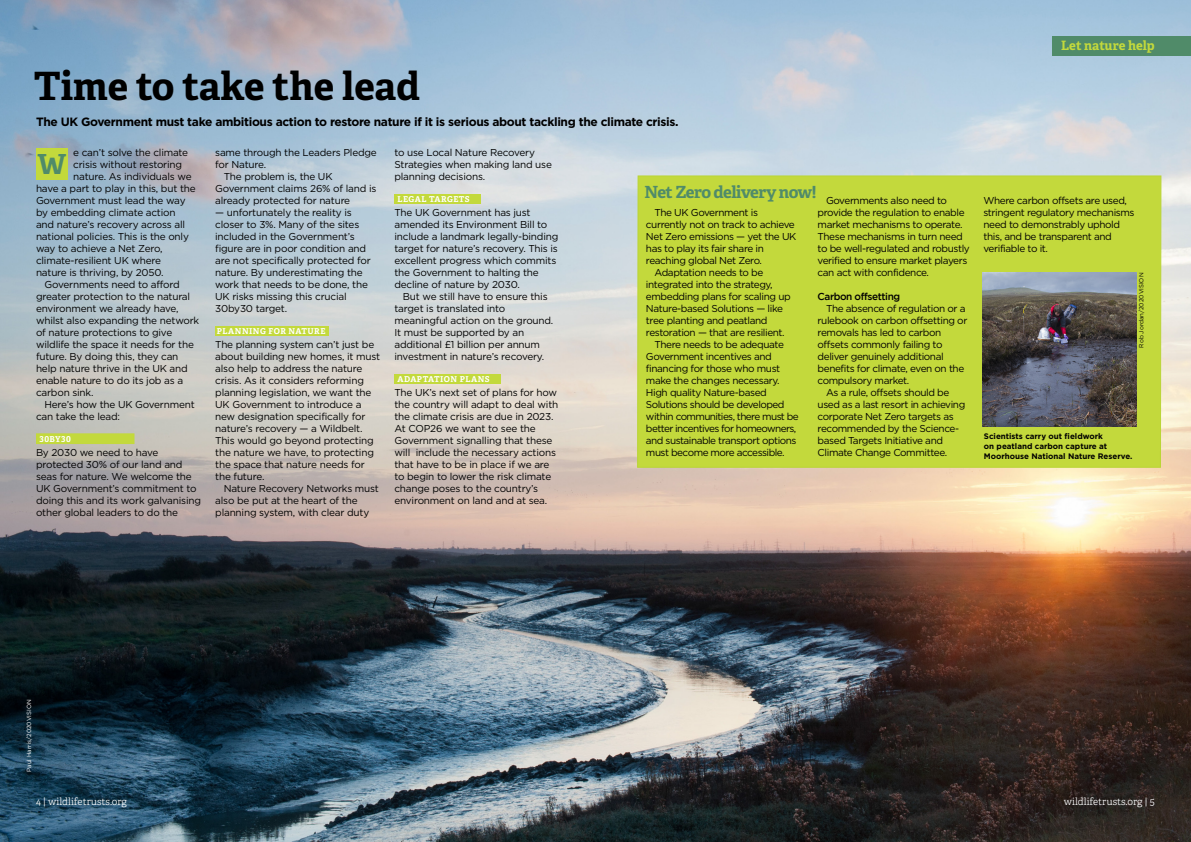
<style>
.page{position:relative;width:1191px;height:842px;background:#fff}
.page>*{position:absolute;margin:0;border:0;box-sizing:border-box;transform-origin:0 0}
.t1{font:700 39px "Adelle";color:#000}
.t2{font:700 27.6px "Adelle";color:#508b69}
.Stand_first_DH_New{font:700 16.7px "Adelle";letter-spacing:-.035em;color:#508b69}
.t3{font:700 12.9px "Adelle";color:#c3d93c}
.Stand_first_DH_New-2{font:700 12px "Gotham";letter-spacing:-.03em;color:#000}
.Body_DH_NEW{font:10px/12px "Gotham";letter-spacing:-.02em;color:#000}
.Body_DH_NEW-2{font:10px/12px "Gotham";letter-spacing:-.04em;color:#000}
.Body_DH_NEW-3{font:10px/12px "Gotham";letter-spacing:-.05em;color:#000}
.t4{font:300 10px "Adelle";color:#fff}
.Body_DH_NEW-4{font:500 10px "Gotham";letter-spacing:-.04em;color:#000}
.t5{font:700 8.1px "Adelle";letter-spacing:.06em;color:#fff}
.Caption_DH_new{font:700 8px/10px "Gotham";color:#000}
.Caption_DH_new-2{font:6px "Gotham";color:#fff}
.Caption_DH_new-3{font:6px "Gotham";color:#000}
</style>
<div class="page">
<img style="left:0;top:0;width:1191px;height:842px">
<div style="left:1052px;top:36px;width:139px;height:20px;background:#508b69"></div>
<div style="left:636px;top:175px;width:526px;height:293px;background:#c3d93c"></div>
<img style="left:982px;top:272px;width:154px;height:155px">
<div style="left:36px;top:148px;width:32px;height:32px;background:#c3d93c"></div>
<div style="left:36px;top:433px;width:98px;height:11px;background:#c3d93c;border:1px solid #c3d93c"></div>
<div style="left:215px;top:326px;width:113px;height:10px;background:#c3d93c"></div>
<div style="left:394px;top:194px;width:87px;height:10px;background:#c3d93c"></div>
<div style="left:394px;top:374px;width:107px;height:10px;background:#c3d93c"></div>
<p class="t1" style="left:34px;top:58px;width:388px">Time to take the lead</p>
<p class="Stand_first_DH_New-2" style="left:36px;top:115px;width:644px">The UK Government must take ambitious action to restore nature if it is serious about tackling the climate crisis.</p>
<p class="Body_DH_NEW" style="left:73px;top:146px;width:116px">e can’t solve the climate</p>
<p class="Body_DH_NEW" style="left:73px;top:158px;width:110px">crisis without restoring</p>
<p class="Body_DH_NEW" style="left:73px;top:170px;width:120px">nature. As individuals we</p>
<p class="Body_DH_NEW" style="left:36px;top:182px;width:161px">have a part to play in this, but the</p>
<p class="Body_DH_NEW" style="left:36px;top:194px;width:151px">Government must lead the way</p>
<p class="Body_DH_NEW" style="left:36px;top:206px;width:141px">by embedding climate action</p>
<p class="Body_DH_NEW" style="left:36px;top:218px;width:151px">and nature’s recovery across all</p>
<p class="Body_DH_NEW" style="left:36px;top:230px;width:154px">national policies. This is the only</p>
<p class="Body_DH_NEW" style="left:36px;top:242px;width:128px">way to achieve a Net Zero,</p>
<p class="Body_DH_NEW" style="left:36px;top:254px;width:127px">climate-resilient UK where</p>
<p class="Body_DH_NEW" style="left:36px;top:266px;width:129px">nature is thriving, by 2050.</p>
<p class="Body_DH_NEW" style="left:36px;top:278px;width:165px;text-indent:9px">Governments need to afford greater protection to the natural environment we already have, whilst also expanding the network of nature protections to give wildlife the space it needs for the future. By doing this, they can help nature thrive in the UK and enable nature to do its job as a carbon sink.</p>
<p class="Body_DH_NEW" style="left:36px;top:398px;width:160px;text-indent:9px">Here’s how the UK Government can take the lead:</p>
<p class="t5" style="left:40px;top:433px;width:33px">30BY30</p>
<p class="Body_DH_NEW" style="left:36px;top:446px;width:166px">By 2030 we need to have protected 30% of our land and seas for nature. We welcome the<br>UK Government’s commitment to doing this and its work galvanising other global leaders to do the</p>
<p class="t2" style="left:37px;top:144px;width:30px">W</p>
<p class="Body_DH_NEW" style="left:215px;top:146px;width:163px">same through the Leaders Pledge for Nature.</p>
<p class="Body_DH_NEW" style="left:215px;top:170px;width:163px;text-indent:9px">The problem is, the UK<br>Government claims 26% of land is already protected for nature</p>
<p class="Body_DH_NEW" style="left:215px;top:206px;width:157px">— unfortunately the reality is closer to 3%. Many of the sites included in the Government’s figure are in poor condition and are not specifically protected for nature. By underestimating the work that needs to be done, the<br>UK risks missing this crucial<br>30by30 target.</p>
<p class="t5" style="left:217px;top:325px;width:110px">PLANNING FOR NATURE</p>
<p class="Body_DH_NEW" style="left:215px;top:338px;width:166px">The planning system can’t just be about building new homes, it must also help to address the nature crisis. As it considers reforming planning legislation, we want the<br>UK Government to introduce a new designation specifically for nature’s recovery — a Wildbelt.<br>This would go beyond protecting the nature we have, to protecting the space that nature needs for the future.</p>
<p class="Body_DH_NEW" style="left:215px;top:482px;width:165px;text-indent:9px">Nature Recovery Networks must also be put at the heart of the planning system, with clear duty</p>
<p class="Body_DH_NEW" style="left:394px;top:146px;width:159px">to use Local Nature Recovery<br>Strategies when making land use planning decisions.</p>
<p class="t5" style="left:397px;top:193px;width:74px">LEGAL TARGETS</p>
<p class="Body_DH_NEW" style="left:394px;top:206px;width:165px">The UK Government has just amended its Environment Bill to include a landmark legally-binding target for nature’s recovery. This is excellent progress which commits the Government to halting the decline of nature by 2030.</p>
<p class="Body_DH_NEW" style="left:394px;top:290px;width:160px;text-indent:9px">But we still have to ensure this target is translated into meaningful action on the ground.<br>It must be supported by an additional £1 billion per annum investment in nature’s recovery.</p>
<p class="t5" style="left:397px;top:373px;width:94px">ADAPTATION PLANS</p>
<p class="Body_DH_NEW" style="left:394px;top:386px;width:165px">The UK’s next set of plans for how the country will adapt to deal with the climate crisis are due in 2023.<br>At COP26 we want to see the<br>Government signalling that these will include the necessary actions that have to be in place if we are to begin to lower the risk climate change poses to the country’s environment on land and at sea.</p>
<p class="Stand_first_DH_New" style="left:644px;top:180px;width:174px">Net Zero delivery now!</p>
<p class="Body_DH_NEW-2" style="left:646px;top:206px;width:152px;text-indent:9px">The UK Government is currently not on track to achieve<br>Net Zero emissions — yet the UK has to play its fair share in reaching global Net Zero.</p>
<p class="Body_DH_NEW-2" style="left:646px;top:266px;width:146px;text-indent:9px">Adaptation needs to be integrated into the strategy, embedding plans for scaling up<br>Nature-based Solutions — like tree planting and peatland restoration — that are resilient.</p>
<p class="Body_DH_NEW-3" style="left:646px;top:338px;width:154px;text-indent:9px">There needs to be adequate<br>Government incentives and financing for those who must make the changes necessary.<br>High quality Nature-based<br>Solutions should be developed within communities, there must be better incentives for homeowners, and sustainable transport options must become more accessible.</p>
<p class="Body_DH_NEW-2" style="left:817px;top:194px;width:154px;text-indent:9px">Governments also need to provide the regulation to enable market mechanisms to operate.<br>These mechanisms in turn need to be well-regulated and robustly verified to ensure market players can act with confidence.</p>
<p class="Body_DH_NEW-4" style="left:817px;top:291px;width:84px">Carbon offsetting</p>
<p class="Body_DH_NEW-2" style="left:817px;top:302px;width:151px;text-indent:9px">The absence of regulation or a rulebook on carbon offsetting or removals has led to carbon offsets commonly failing to deliver genuinely additional benefits for climate, even on the compulsory market.</p>
<p class="Body_DH_NEW-2" style="left:817px;top:386px;width:149px;text-indent:9px">As a rule, offsets should be used as a last resort in achieving corporate Net Zero targets as recommended by the Science&shy;based Targets Initiative and<br>Climate Change Committee.</p>
<p class="t3" style="left:1061px;top:36px;width:95px">Let nature help</p>
<p class="Body_DH_NEW-2" style="left:983px;top:194px;width:153px">Where carbon offsets are used, stringent regulatory mechanisms need to demonstrably uphold this, and be transparent and verifiable to it.</p>
<p class="Caption_DH_new-3" style="left:1138px;top:348px;width:76px;rotate:-90deg">Rob Jordan/2020VISION</p>
<p class="Caption_DH_new" style="left:984px;top:431px;width:150px">Scientists carry out fieldwork<br>on peatland carbon capture at<br>Moorhouse National Nature Reserve.</p>
<p class="Caption_DH_new-2" style="left:26px;top:772px;width:74px;rotate:-90deg">Paul Harris/2020VISION</p>
<p class="t4" style="left:36px;top:794px;width:92px">4 | wildlifetrusts.org</p>
<p class="t4" style="left:1064px;top:794px;width:93px">wildlifetrusts.org | 5</p>
</div>
